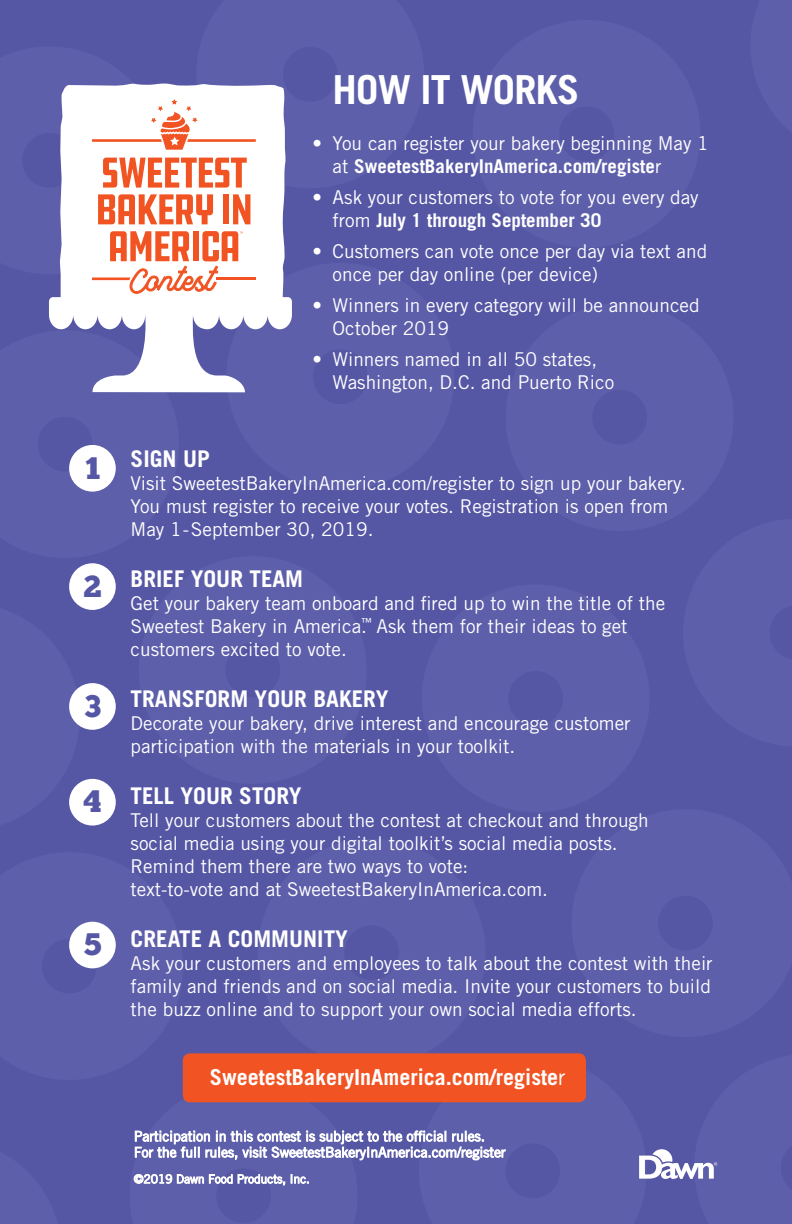
<style>
.page{position:relative;width:792px;height:1224px;background:#5e5faa}
.page>*{position:absolute;margin:0;border:0;box-sizing:border-box;transform-origin:0 0}
.BLUE_ALL_CAPS{font:700 40px "Trade Gothic";letter-spacing:-.02em;color:#fff}
.t1{font:30.8px "Chunk Five Ex";color:#5557a5}
.bulleted{font:700 23px "Trade Gothic";color:#fff}
.bull_2{font:700 22px "Trade Gothic";color:#fff}
.bulleted-2{font:19px/23px "Trade Gothic";color:#fff}
.s1{font-weight:700}
.s2{font-weight:400}
</style>
<div class="page">
<svg style="left:405px;top:1053px;width:181px;height:50px"></svg>
<svg style="left:182px;top:1094px;width:190px;height:9px"></svg>
<div style="left:69px;top:445px;width:47px;height:47px;background:#fff;border-radius:50%"></div>
<div style="left:69px;top:563px;width:47px;height:47px;background:#fff;border-radius:50%"></div>
<div style="left:69px;top:683px;width:47px;height:47px;background:#fff;border-radius:50%"></div>
<div style="left:69px;top:779px;width:47px;height:47px;background:#fff;border-radius:50%"></div>
<div style="left:69px;top:922px;width:47px;height:46px;background:#fff;border-radius:50%"></div>
<svg style="left:639px;top:1149px;width:79px;height:30px"></svg>
<div style="left:183px;top:1053px;width:403px;height:49px;background:#f15422;border-radius:7px"></div>
<svg style="left:49px;top:83px;width:243px;height:309px;fill:#fff"></svg>
<hr style="left:216px;top:278px;width:40px;height:2px;background:#f15422">
<svg style="left:92px;top:99px;width:164px;height:51px;background:#fde9e3"></svg>
<svg style="left:103px;top:158px;width:144px;height:30px;background:#f79f84"></svg>
<svg style="left:98px;top:194px;width:115px;height:30px;background:#f69272"></svg>
<div style="left:223px;top:194px;width:6px;height:30px;background:#f15422"></div>
<svg style="left:233px;top:194px;width:17px;height:30px"></svg>
<svg style="left:92px;top:231px;width:151px;height:63px;background:#f9c0ad"></svg>
<svg style="left:134px;top:1130px;width:372px;height:31px"></svg>
<svg style="left:133px;top:1173px;width:176px;height:13px"></svg>
<p class="t1" style="left:85px;top:445px;width:17px">1</p>
<p class="t1" style="left:84px;top:563px;width:20px">2</p>
<p class="t1" style="left:84px;top:683px;width:18px">3</p>
<p class="t1" style="left:84px;top:779px;width:20px">4</p>
<p class="t1" style="left:84px;top:921px;width:19px">5</p>
<p class="BLUE_ALL_CAPS" style="left:333px;top:65px;width:248px">HOW IT WORKS</p>
<p class="bulleted-2" style="left:333px;top:131px;width:378px;text-indent:-20px">• You can register your bakery beginning May 1 at <span class="s1">SweetestBakeryInAmerica.com/registe</span>r</p>
<p class="bulleted-2" style="left:333px;top:185px;width:368px;text-indent:-20px">• Ask your customers to vote for you every day from <span class="s1">July 1 through September 30</span></p>
<p class="bulleted-2" style="left:333px;top:239px;width:376px;text-indent:-20px">• Customers can vote once per day via text and once per day online (per device)</p>
<p class="bulleted-2" style="left:333px;top:293px;width:368px;text-indent:-20px">• Winners in every category will be announced<br>October 2019</p>
<p class="bulleted-2" style="left:333px;top:347px;width:283px;text-indent:-20px">• Winners named in all 50 states,<br>Washington, D.C. and Puerto Rico</p>
<p class="bulleted" style="left:131px;top:444px;width:81px">SIGN UP</p>
<p class="bulleted-2" style="left:131px;top:471px;width:557px">Visit SweetestBakeryInAmerica.com/register to sign up your bakery.<br>You must register to receive your votes. Registration is open from<br>May 1-September 30, 2019.</p>
<p class="bulleted" style="left:131px;top:564px;width:174px">BRIEF YOUR TEAM</p>
<p class="bulleted-2" style="left:131px;top:591px;width:536px">Get your bakery team onboard and fired up to win the title of the<br>Sweetest Bakery in America<sup>™</sup>. Ask them for their ideas to get customers excited to vote.</p>
<p class="bulleted" style="left:131px;top:684px;width:259px">TRANSFORM YOUR BAKERY</p>
<p class="bulleted-2" style="left:131px;top:711px;width:501px">Decorate your bakery, drive interest and encourage customer participation with the materials in your toolkit.</p>
<p class="bulleted" style="left:131px;top:781px;width:172px">TELL YOUR STORY</p>
<p class="bulleted-2" style="left:131px;top:808px;width:520px">Tell your customers about the contest at checkout and through social media using your digital toolkit’s social media posts.<br>Remind them there are two ways to vote:<br>text-to-vote and at SweetestBakeryInAmerica.com.</p>
<p class="bulleted" style="left:131px;top:924px;width:219px">CREATE A COMMUNITY</p>
<p class="bulleted-2" style="left:131px;top:951px;width:583px;text-align:justify">Ask your customers and employees to talk about the contest with their family and friends and on social media. Invite your customers to build the buzz online and to support your own social media efforts.</p>
<p class="bull_2" style="left:210px;top:1064px;width:357px">SweetestBakeryInAmerica.com/registe<span class="s2">r</span></p>
</div>
